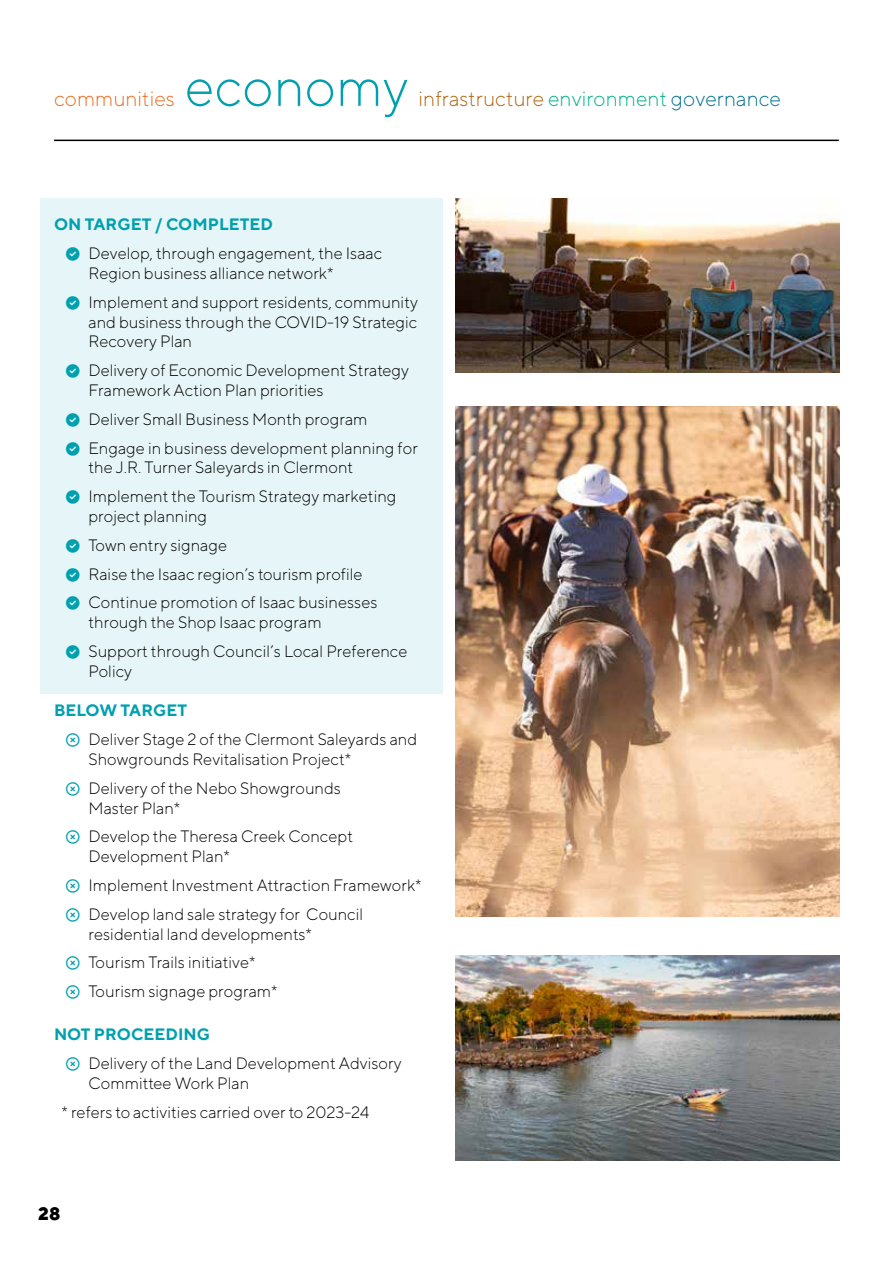
<style>
.page{position:relative;width:893px;height:1263px;background:#fff}
.page>*{position:absolute;margin:0;border:0;box-sizing:border-box;transform-origin:0 0}
.t1{font:300 54px "TT Norms";color:#00a0af}
.t2{font:300 21px "TT Norms";color:#b06410}
.t3{font:300 21px "TT Norms";color:#e86d1f}
.t4{font:800 18px "TT Norms";color:#000}
.t5{font:300 16.5px/19.8px "TT Norms";color:#000}
.t6{font:700 16.5px "TT Norms";color:#00a0af}
.s1{color:#00b18b}
.s2{color:#00728f}
.s3{color:#00a0af}
</style>
<div class="page">
<div style="left:40px;top:198px;width:403px;height:495px;background:#e6f5f7"></div>
<hr style="left:54px;top:140px;width:785px;height:1px;background:#000">
<img style="left:455px;top:956px;width:384px;height:204px">
<img style="left:455px;top:198px;width:384px;height:174px">
<img style="left:455px;top:407px;width:384px;height:509px">
<p class="t3" style="left:54px;top:86px;width:122px">communities</p>
<h1 class="t1" style="left:185px;top:54px;width:225px">economy</h1>
<p class="t2" style="left:419px;top:86px;width:364px">infrastructure <span class="s1">environment</span> <span class="s2">governance</span></p>
<p class="t6" style="left:54px;top:214px;width:220px">ON TARGET / COMPLETED</p>
<p class="t5" style="left:88px;top:243px;width:295px">Develop, through engagement, the Isaac<br>Region business alliance network*</p>
<p class="t5" style="left:88px;top:292px;width:331px;text-align:justify">Implement and support residents, community and business through the COVID-19 Strategic Recovery Plan</p>
<p class="t5" style="left:88px;top:360px;width:322px">Delivery of Economic Development Strategy<br>Framework Action Plan priorities</p>
<p class="t5" style="left:88px;top:404px;width:331px;line-height:28.8px">Deliver Small Business Month program<br>Engage in business development planning for</p>
<p class="t5" style="left:88px;top:453px;width:309px;line-height:28.8px">the J.R. Turner Saleyards in Clermont<br>Implement the Tourism Strategy marketing</p>
<p class="t5" style="left:88px;top:501px;width:290px;line-height:28.8px">project planning<br>Town entry signage<br>Raise the Isaac region’s tourism profile<br>Continue promotion of Isaac businesses</p>
<p class="t5" style="left:88px;top:608px;width:320px;line-height:28.8px">through the Shop Isaac program<br>Support through Council’s Local Preference</p>
<p class="t5" style="left:88px;top:661px;width:45px">Policy</p>
<p class="t6" style="left:54px;top:700px;width:135px">BELOW TARGET</p>
<p class="t5" style="left:88px;top:729px;width:330px;text-indent:-22px"><span class="s3">✓</span> Deliver Stage 2 of the Clermont Saleyards and<br>Showgrounds Revitalisation Project*</p>
<p class="t5" style="left:88px;top:778px;width:254px;text-indent:-22px"><span class="s3">✓</span> Delivery of the Nebo Showgrounds<br>Master Plan*</p>
<p class="t5" style="left:88px;top:826px;width:266px;text-indent:-22px"><span class="s3">✓</span> Develop the Theresa Creek Concept<br>Development Plan*</p>
<p class="t5" style="left:66px;top:875px;width:357px"><span class="s3">✓</span> Implement Investment Attraction Framework*</p>
<p class="t5" style="left:88px;top:904px;width:276px;text-indent:-22px"><span class="s3">✓</span> Develop land sale strategy for Council residential land developments*</p>
<p class="t5" style="left:66px;top:952px;width:191px"><span class="s3">✓</span> Tourism Trails initiative*</p>
<p class="t5" style="left:66px;top:981px;width:213px"><span class="s3">✓</span> Tourism signage program*</p>
<p class="t6" style="left:54px;top:1024px;width:158px">NOT PROCEEDING</p>
<p class="t5" style="left:88px;top:1053px;width:315px;text-indent:-22px"><span class="s3">✓</span> Delivery of the Land Development Advisory<br>Committee Work Plan</p>
<p class="t5" style="left:62px;top:1102px;width:310px">* refers to activities carried over to 2023-24</p>
<p class="t4" style="left:38px;top:1202px;width:24px">28</p>
</div>
